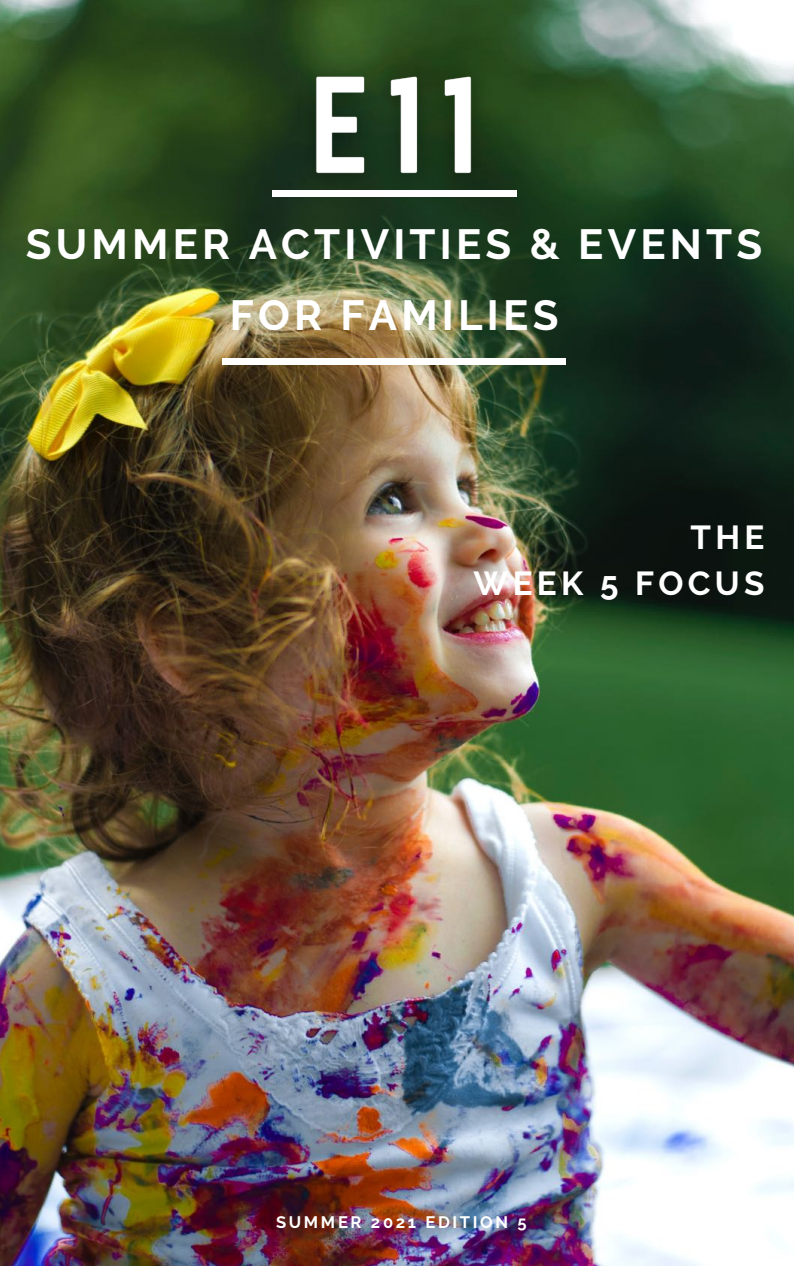
<style>
.page{position:relative;width:794px;height:1266px;background:#fff}
.page>*{position:absolute;margin:0;border:0;box-sizing:border-box;transform-origin:0 0}
.t1{font:700 42px/70.9px "Raleway";letter-spacing:.1em;color:#fff;text-align:center}
.t2{font:700 33.15px/46.1px "Raleway";letter-spacing:.13em;color:#fff;text-align:right}
.t3{font:700 16.58px "Raleway";letter-spacing:.16em;color:#fff}
</style>
<div class="page">
<img style="left:0;top:0;width:793px;height:1266px">
<img style="left:281px;top:28px;width:240px;height:202px">
<div style="left:272px;top:190px;width:244px;height:7px;background:#fff"></div>
<div style="left:222px;top:358px;width:343px;height:7px;background:#fff"></div>
<p class="t1" style="left:26px;top:208px;width:737px">SUMMER ACTIVITIES &amp; EVENTS<br>FOR FAMILIES</p>
<p class="t2" style="left:473px;top:514px;width:292px">THE<br>WEEK 5 FOCUS</p>
<p class="t3" style="left:276px;top:1212px;width:252px">SUMMER 2021 EDITION 5</p>
</div>
